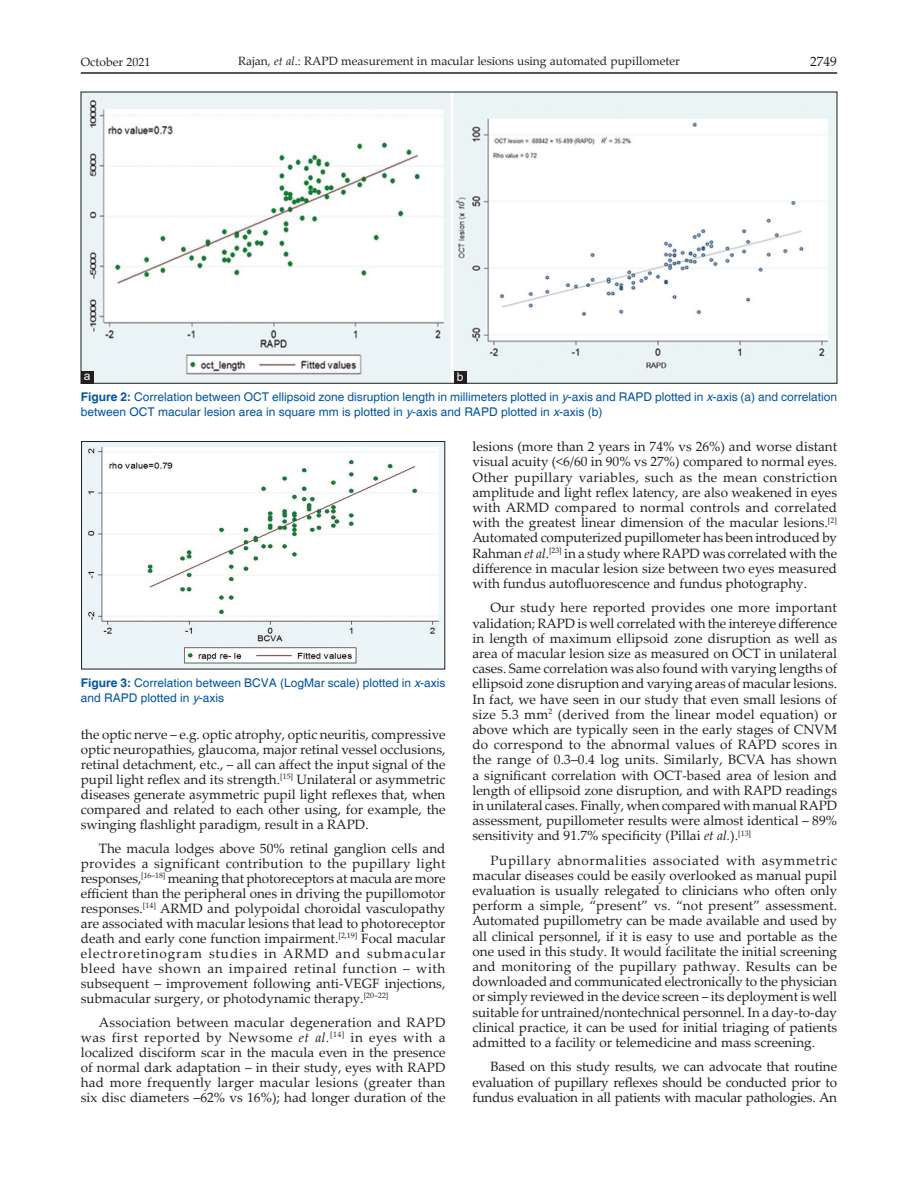
<style>
.page{position:relative;width:918px;height:1188px;background:#fff}
.page>*{position:absolute;margin:0;border:0;box-sizing:border-box;transform-origin:0 0}
.TX{font:13.5px/15.1px "Palatino Linotype";color:#231f20;text-align:justify}
.TXFL{font:13.5px/15px "Palatino Linotype";color:#231f20;text-align:justify}
.FGC{font:12px/15px "Helvetica";color:#0155a5}
.t1{font:12px "Palatino Linotype";color:#231f20}
.LABEL{font:12px "Arial";color:#fff}
.s1{font-style:italic}
.s2{font-weight:700}
</style>
<div class="page">
<hr style="left:81px;top:72px;width:756px;height:2px;background:#231f20">
<img style="left:83px;top:94px;width:752px;height:287px">
<div style="left:454px;top:371px;width:13px;height:12px;background:#231f20"></div>
<div style="left:81px;top:371px;width:13px;height:12px;background:#231f20"></div>
<img style="left:83px;top:443px;width:360px;height:224px">
<div style="left:81px;top:441px;width:364px;height:228px;border:1px solid #231f20"></div>
<p class="t1" style="left:81px;top:54px;width:71px">October 2021</p>
<p class="t1" style="left:238px;top:53px;width:443px">Rajan, <span class="s1">et al</span>.: RAPD measurement in macular lesions using automated pupillometer</p>
<p class="TX" style="left:810px;top:54px;width:28px">2749</p>
<p class="LABEL" style="left:84px;top:368px;width:8px">a</p>
<p class="LABEL" style="left:457px;top:369px;width:8px">b</p>
<p class="FGC" style="left:81px;top:390px;width:758px"><span class="s2">Figure 2:</span> Correlation between OCT ellipsoid zone disruption length in millimeters plotted in <span class="s1">y</span>‑axis and RAPD plotted in <span class="s1">x</span>‑axis (a) and correlation between OCT macular lesion area in square mm is plotted in <span class="s1">y</span>‑axis and RAPD plotted in <span class="s1">x</span>‑axis (b)</p>
<p class="FGC" style="left:81px;top:676px;width:366px"><span class="s2">Figure 3:</span> Correlation between BCVA (LogMar scale) plotted in <span class="s1">x</span>‑axis and RAPD plotted in <span class="s1">y</span>‑axis</p>
<p class="TXFL" style="left:81px;top:726px;width:366px">the optic nerve – e.g. optic atrophy, optic neuritis, compressive optic neuropathies, glaucoma, major retinal vessel occlusions, retinal detachment, etc., – all can affect the input signal of the pupil light reflex and its strength.<sup>[15]</sup> Unilateral or asymmetric diseases generate asymmetric pupil light reflexes that, when compared and related to each other using, for example, the swinging flashlight paradigm, result in a RAPD.</p>
<p class="TX" style="left:81px;top:840px;width:366px;text-indent:18px">The macula lodges above 50% retinal ganglion cells and provides a significant contribution to the pupillary light responses,<sup>[16–18]</sup> meaning that photoreceptors at macula are more efficient than the peripheral ones in driving the pupillomotor responses.<sup>[14]</sup> ARMD and polypoidal choroidal vasculopathy are associated with macular lesions that lead to photoreceptor death and early cone function impairment.<sup>[2,19]</sup> Focal macular electroretinogram studies in ARMD and submacular bleed have shown an impaired retinal function – with subsequent – improvement following anti‑VEGF injections, submacular surgery, or photodynamic therapy.<sup>[20–22]</sup></p>
<p class="TX" style="left:81px;top:1014px;width:366px;text-indent:18px">Association between macular degeneration and RAPD was first reported by Newsome <span class="s1">et al.</span><sup>[14]</sup> in eyes with a localized disciform scar in the macula even in the presence of normal dark adaptation – in their study, eyes with RAPD had more frequently larger macular lesions (greater than six disc diameters –62% vs 16%); had longer duration of the</p>
<p class="TX" style="left:472px;top:439px;width:366px">lesions (more than 2 years in 74% vs 26%) and worse distant visual acuity (&lt;6/60 in 90% vs 27%) compared to normal eyes.<br>Other pupillary variables, such as the mean constriction amplitude and light reflex latency, are also weakened in eyes with ARMD compared to normal controls and correlated with the greatest linear dimension of the macular lesions.<sup>[2] </sup>Automated computerized pupillometer has been introduced by Rahman <span class="s1">et al</span>.<sup>[23]</sup> in a study where RAPD was correlated with the difference in macular lesion size between two eyes measured with fundus autofluorescence and fundus photography.</p>
<p class="TX" style="left:472px;top:600px;width:366px;text-indent:18px">Our study here reported provides one more important validation; RAPD is well correlated with the intereye difference in length of maximum ellipsoid zone disruption as well as area of macular lesion size as measured on OCT in unilateral cases. Same correlation was also found with varying lengths of ellipsoid zone disruption and varying areas of macular lesions.<br>In fact, we have seen in our study that even small lesions of size 5.3 mm<sup>2</sup> (derived from the linear model equation) or above which are typically seen in the early stages of CNVM do correspond to the abnormal values of RAPD scores in the range of 0.3–0.4 log units. Similarly, BCVA has shown a significant correlation with OCT‑based area of lesion and length of ellipsoid zone disruption, and with RAPD readings in unilateral cases. Finally, when compared with manual RAPD assessment, pupillometer results were almost identical – 89% sensitivity and 91.7% specificity (Pillai <span class="s1">et al.</span>).<sup>[13]</sup></p>
<p class="TX" style="left:472px;top:852px;width:366px;text-indent:18px">Pupillary abnormalities associated with asymmetric macular diseases could be easily overlooked as manual pupil evaluation is usually relegated to clinicians who often only perform a simple, “present” vs. “not present” assessment.<br>Automated pupillometry can be made available and used by all clinical personnel, if it is easy to use and portable as the one used in this study. It would facilitate the initial screening and monitoring of the pupillary pathway. Results can be downloaded and communicated electronically to the physician or simply reviewed in the device screen – its deployment is well suitable for untrained/nontechnical personnel. In a day‑to‑day clinical practice, it can be used for initial triaging of patients admitted to a facility or telemedicine and mass screening.</p>
<p class="TX" style="left:472px;top:1059px;width:366px;text-indent:18px">Based on this study results, we can advocate that routine evaluation of pupillary reflexes should be conducted prior to fundus evaluation in all patients with macular pathologies. An</p>
</div>
